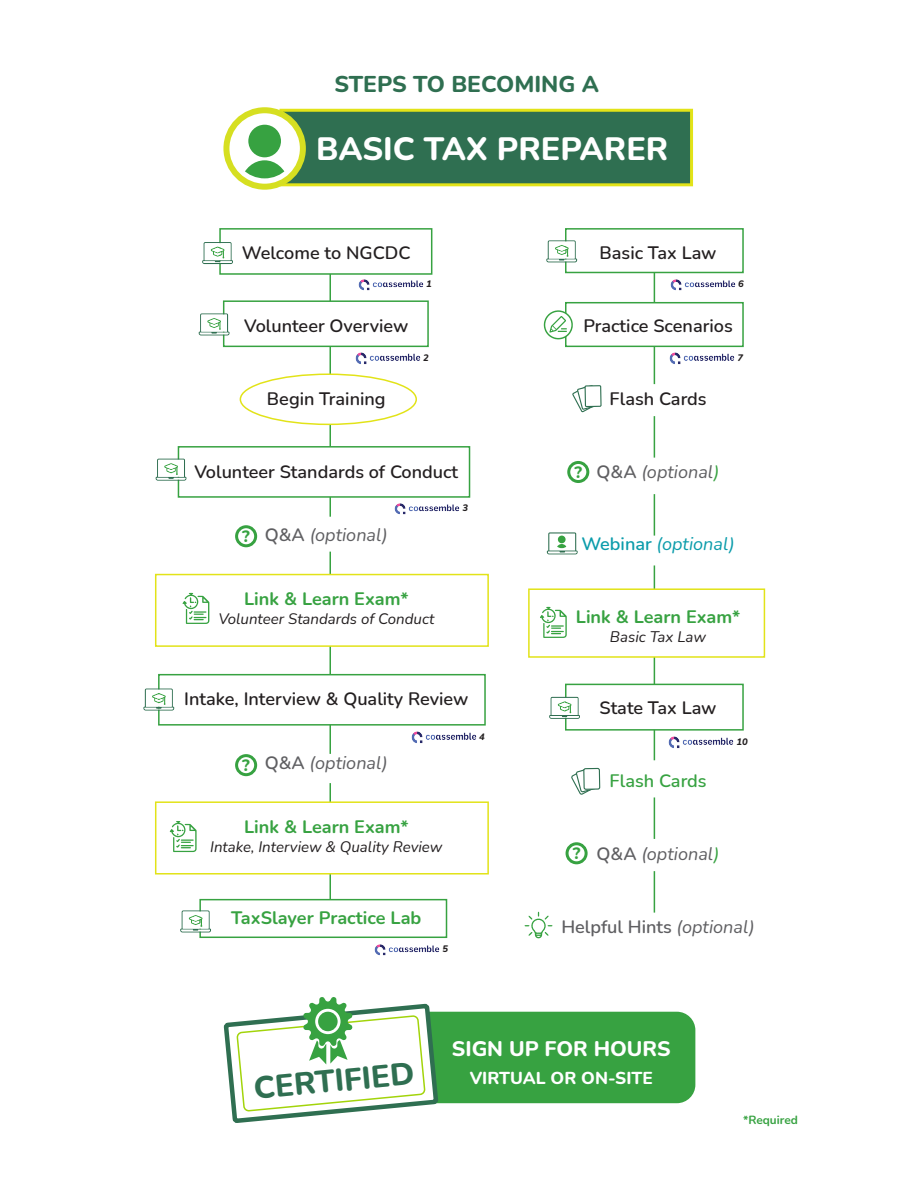
<style>
.page{position:relative;width:918px;height:1188px;background:#fff}
.page>*{position:absolute;margin:0;border:0;box-sizing:border-box;transform-origin:0 0}
.t1{font:800 32.4px "Nunito";color:#fff}
.t2{font:800 31.35px "Nunito";color:#2f6f51}
.t3{font:800 22.8px "Nunito";color:#2f6f51}
.t4{font:800 21.15px "Nunito";color:#fff}
.t5{font:600 18px "Nunito";color:#231f20}
.t6{font:700 18px "Nunito";color:#37a241}
.t7{font:italic 18px "Nunito";color:#5f5f62}
.t8{font:600 18px "Nunito";color:#5f5f62}
.t9{font:italic 18px "Nunito";color:#0b9cab}
.t10{font:600 18px "Nunito";color:#37a241}
.t11{font:800 17.25px "Nunito";color:#fff}
.t12{font:800 16.35px "Nunito";color:#37a241}
.t13{font:italic 15px "Nunito";color:#231f20}
.t14{font:700 11.85px "Nunito";color:#37a241}
.t15{font:italic 800 9.45px "Nunito";color:#231f20}
.s1{font-weight:600;font-style:normal}
.s2{color:#37a241}
.s3{font-weight:400;font-style:italic}
</style>
<div class="page">
<hr style="left:330px;top:419px;width:1px;height:98px;background:#37a241">
<hr style="left:330px;top:236px;width:1px;height:144px;background:#37a241">
<hr style="left:330px;top:552px;width:1px;height:41px;background:#37a241">
<div style="left:240px;top:374px;width:176px;height:50px;background:#fff;border-radius:50%"></div>
<div style="left:240px;top:373px;width:177px;height:52px;border:2px solid #e2e318;border-radius:50%"></div>
<svg style="left:330px;top:783px;width:1px;height:18px"></svg>
<hr style="left:330px;top:873px;width:1px;height:41px;background:#37a241">
<div style="left:155px;top:801px;width:334px;height:74px;background:#fff;border:2px solid #e2e318"></div>
<hr style="left:654px;top:268px;width:1px;height:41px;background:#37a241">
<hr style="left:654px;top:343px;width:1px;height:41px;background:#37a241">
<hr style="left:654px;top:416px;width:1px;height:42px;background:#37a241">
<hr style="left:654px;top:494px;width:1px;height:42px;background:#37a241">
<div style="left:565px;top:302px;width:179px;height:45px;background:#fff;border:2px solid #37a241"></div>
<hr style="left:654px;top:565px;width:1px;height:42px;background:#37a241">
<hr style="left:654px;top:797px;width:1px;height:42px;background:#37a241">
<hr style="left:654px;top:871px;width:1px;height:42px;background:#37a241">
<hr style="left:654px;top:650px;width:1px;height:110px;background:#37a241">
<div style="left:528px;top:588px;width:237px;height:70px;background:#fff;border:2px solid #e2e318"></div>
<hr style="left:330px;top:646px;width:1px;height:108px;background:#37a241">
<div style="left:219px;top:228px;width:213px;height:47px;background:#fff;border:2px solid #37a241"></div>
<div style="left:155px;top:574px;width:334px;height:73px;background:#fff;border:2px solid #e2e318"></div>
<div style="left:223px;top:300px;width:206px;height:47px;background:#fff;border:2px solid #37a241"></div>
<div style="left:178px;top:446px;width:292px;height:52px;background:#fff;border:2px solid #37a241"></div>
<div style="left:158px;top:674px;width:328px;height:52px;background:#fff;border:2px solid #37a241"></div>
<div style="left:199px;top:899px;width:248px;height:39px;background:#fff;border:2px solid #37a241"></div>
<div style="left:565px;top:228px;width:179px;height:45px;background:#fff;border:2px solid #37a241"></div>
<div style="left:565px;top:684px;width:179px;height:47px;background:#fff;border:2px solid #37a241"></div>
<div style="left:279px;top:109px;width:414px;height:77px;background:#2f6f51;border:3px solid #e2e318"></div>
<svg style="left:226px;top:110px;width:77px;height:77px"></svg>
<div style="left:223px;top:107px;width:83px;height:83px;border:6px solid #d6df21;border-radius:50%"></div>
<div style="left:248px;top:125px;width:33px;height:32px;background:#37a241;border-radius:50%"></div>
<svg style="left:241px;top:160px;width:47px;height:18px"></svg>
<div style="left:381px;top:1012px;width:314px;height:91px;background:#37a241;border-radius:19px"></div>
<svg style="left:223px;top:997px;width:217px;height:126px"></svg>
<svg style="left:202px;top:242px;width:31px;height:22px"></svg>
<svg style="left:199px;top:313px;width:31px;height:22px"></svg>
<svg style="left:156px;top:459px;width:30px;height:22px"></svg>
<div style="left:235px;top:525px;width:22px;height:22px;border:3px solid #37a241;border-radius:50%"></div>
<div style="left:567px;top:461px;width:22px;height:22px;border:3px solid #37a241;border-radius:50%"></div>
<div style="left:566px;top:842px;width:22px;height:22px;border:3px solid #37a241;border-radius:50%"></div>
<svg style="left:183px;top:593px;width:26px;height:31px"></svg>
<svg style="left:143px;top:689px;width:31px;height:22px"></svg>
<svg style="left:180px;top:910px;width:31px;height:22px"></svg>
<div style="left:235px;top:754px;width:22px;height:22px;border:3px solid #37a241;border-radius:50%"></div>
<svg style="left:170px;top:821px;width:27px;height:31px"></svg>
<svg style="left:546px;top:240px;width:31px;height:22px"></svg>
<svg style="left:540px;top:607px;width:27px;height:31px"></svg>
<svg style="left:549px;top:697px;width:31px;height:22px"></svg>
<svg style="left:572px;top:386px;width:22px;height:27px"></svg>
<div style="left:585px;top:386px;width:16px;height:21px;background:#fff"></div>
<div style="left:585px;top:385px;width:17px;height:22px;border:1px solid #2f6f51"></div>
<svg style="left:571px;top:767px;width:27px;height:28px"></svg>
<div style="left:584px;top:768px;width:16px;height:21px;background:#fff;border-radius:2px"></div>
<div style="left:583px;top:768px;width:17px;height:22px;border:1px solid #2f6f51;border-radius:2px"></div>
<svg style="left:547px;top:532px;width:31px;height:22px"></svg>
<svg style="left:525px;top:912px;width:28px;height:26px"></svg>
<svg style="left:544px;top:310px;width:29px;height:29px"></svg>
<img style="left:358px;top:279px;width:66px;height:12px">
<img style="left:355px;top:352px;width:66px;height:13px">
<img style="left:394px;top:503px;width:66px;height:12px">
<img style="left:411px;top:731px;width:66px;height:13px">
<img style="left:374px;top:944px;width:66px;height:12px">
<img style="left:670px;top:279px;width:66px;height:12px">
<img style="left:669px;top:352px;width:66px;height:13px">
<img style="left:668px;top:736px;width:66px;height:13px">
<p class="t3" style="left:334px;top:68px;width:266px">STEPS TO BECOMING A</p>
<h1 class="t1" style="left:316px;top:126px;width:354px">BASIC TAX PREPARER</h1>
<p class="t5" style="left:242px;top:240px;width:170px">Welcome to NGCDC</p>
<p class="t5" style="left:244px;top:313px;width:166px">Volunteer Overview</p>
<p class="t5" style="left:267px;top:386px;width:120px">Begin Training</p>
<p class="t15" style="left:426px;top:277px;width:7px">1</p>
<p class="t15" style="left:423px;top:351px;width:7px">2</p>
<p class="t5" style="left:194px;top:459px;width:265px">Volunteer Standards of Conduct</p>
<p class="t12" style="left:242px;top:525px;width:9px">?</p>
<p class="t7" style="left:265px;top:522px;width:125px"><span class="s1">Q&amp;A</span> (optional)</p>
<p class="t6" style="left:244px;top:586px;width:166px">Link &amp; Learn Exam*</p>
<p class="t13" style="left:218px;top:608px;width:217px">Volunteer Standards of Conduct</p>
<p class="t15" style="left:462px;top:501px;width:7px">3</p>
<p class="t5" style="left:184px;top:687px;width:286px">Intake, Interview &amp; Quality Review</p>
<p class="t12" style="left:242px;top:754px;width:9px">?</p>
<p class="t7" style="left:265px;top:750px;width:125px"><span class="s1">Q&amp;A</span> (optional)</p>
<p class="t15" style="left:479px;top:730px;width:7px">4</p>
<p class="t6" style="left:244px;top:814px;width:166px">Link &amp; Learn Exam*</p>
<p class="t13" style="left:210px;top:836px;width:234px">Intake, Interview &amp; Quality Review</p>
<p class="t6" style="left:231px;top:905px;width:192px">TaxSlayer Practice Lab</p>
<p class="t15" style="left:443px;top:942px;width:7px">5</p>
<p class="t5" style="left:600px;top:240px;width:118px">Basic Tax Law</p>
<p class="t15" style="left:738px;top:277px;width:7px">6</p>
<p class="t5" style="left:583px;top:313px;width:151px">Practice Scenarios</p>
<p class="t5" style="left:609px;top:386px;width:99px">Flash Cards</p>
<p class="t15" style="left:737px;top:351px;width:7px">7</p>
<p class="t12" style="left:574px;top:461px;width:9px">?</p>
<p class="t7" style="left:597px;top:459px;width:125px"><span class="s1">Q&amp;A</span> (optional<span class="s2">)</span></p>
<p class="t9" style="left:581px;top:531px;width:155px"><span class="s1">Webinar</span> (optional)</p>
<p class="t6" style="left:576px;top:604px;width:166px">Link &amp; Learn Exam*</p>
<p class="t13" style="left:610px;top:626px;width:98px">Basic Tax Law</p>
<p class="t5" style="left:600px;top:696px;width:119px">State Tax Law</p>
<p class="t10" style="left:609px;top:768px;width:99px">Flash Cards</p>
<p class="t15" style="left:737px;top:735px;width:13px">10</p>
<p class="t12" style="left:573px;top:842px;width:9px">?</p>
<p class="t7" style="left:597px;top:841px;width:125px"><span class="s1">Q&amp;A</span> (optional<span class="s2">)</span></p>
<p class="t8" style="left:561px;top:914px;width:195px">Helpful Hints <span class="s3">(optional)</span></p>
<h2 class="t2" style="left:252px;top:1065px;width:163px;rotate:-5deg">CERTIFIED</h2>
<p class="t4" style="left:452px;top:1033px;width:220px">SIGN UP FOR HOURS</p>
<p class="t11" style="left:470px;top:1066px;width:185px">VIRTUAL OR ON-SITE</p>
<p class="t14" style="left:743px;top:1112px;width:56px">*Required</p>
</div>
